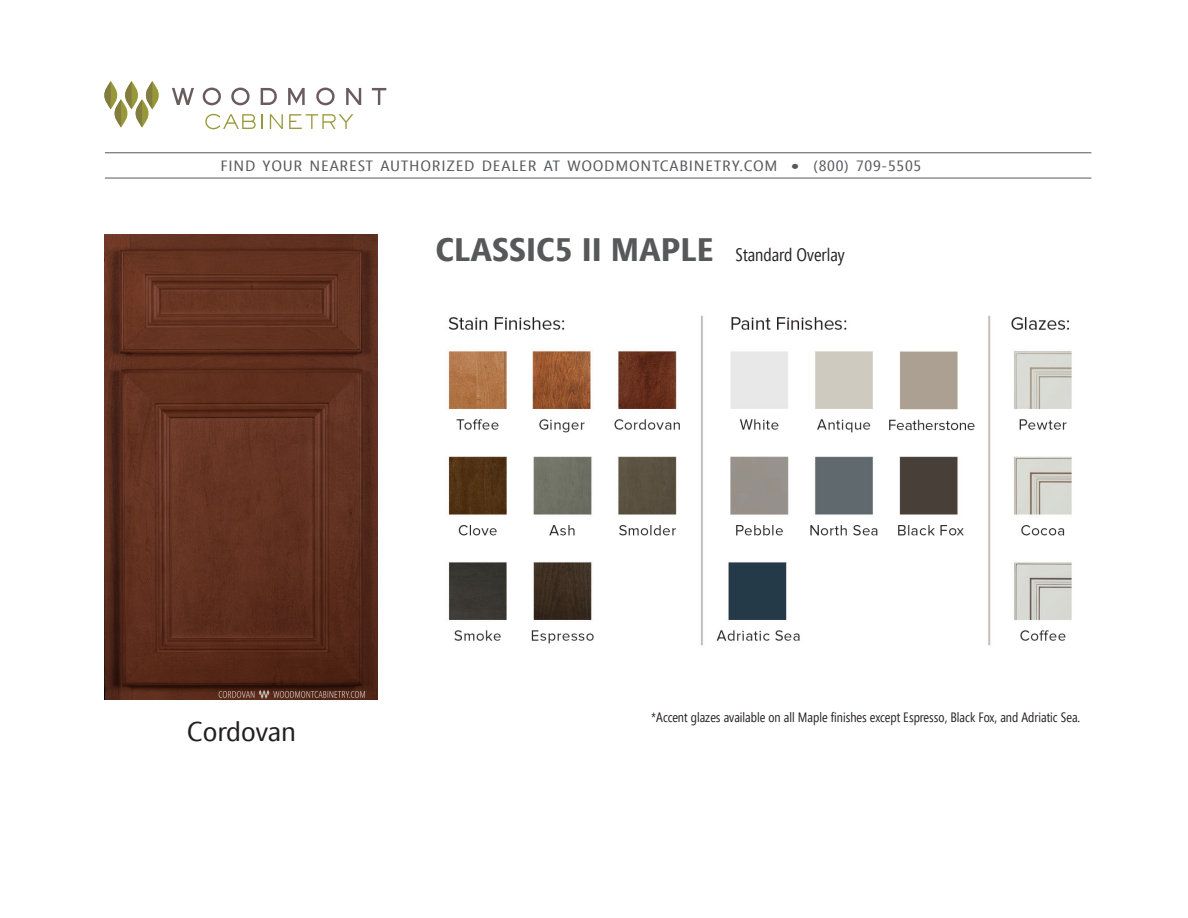
<style>
.page{position:relative;width:1188px;height:918px;background:#fff}
.page>*{position:absolute;margin:0;border:0;box-sizing:border-box;transform-origin:0 0}
.t1{font:700 32.4px "Segoe Condensed";color:#57585a;scale:1.22 1}
.t2{font:27px "Segoe Condensed";color:#231f20;scale:1.2 1}
.t3{font:14.85px "Segoe Condensed";letter-spacing:.04em;color:#57585a;scale:1.22 1}
.t4{font:13.5px "Segoe Condensed";color:#231f20}
.s1{font-size:20.25px}
.s2{font-weight:400;font-size:18px;color:#231f20}
</style>
<div class="page">
<svg style="left:172px;top:88px;width:22px;height:17px"></svg>
<svg style="left:203px;top:88px;width:18px;height:17px"></svg>
<svg style="left:231px;top:88px;width:19px;height:17px"></svg>
<svg style="left:261px;top:88px;width:16px;height:17px"></svg>
<svg style="left:288px;top:88px;width:17px;height:17px"></svg>
<svg style="left:316px;top:88px;width:19px;height:17px"></svg>
<svg style="left:346px;top:88px;width:15px;height:17px"></svg>
<svg style="left:372px;top:88px;width:14px;height:17px"></svg>
<svg style="left:205px;top:114px;width:51px;height:15px"></svg>
<svg style="left:262px;top:114px;width:1px;height:15px"></svg>
<svg style="left:270px;top:114px;width:13px;height:15px"></svg>
<svg style="left:289px;top:114px;width:64px;height:15px"></svg>
<svg style="left:146px;top:81px;width:13px;height:28px"></svg>
<svg style="left:104px;top:81px;width:48px;height:47px"></svg>
<hr style="left:105px;top:152px;width:986px;height:1px;background:#57585a">
<hr style="left:105px;top:178px;width:986px;height:1px;background:#57585a">
<img style="left:448px;top:315px;width:624px;height:331px">
<img style="left:105px;top:234px;width:273px;height:465px">
<p class="t3" style="left:220px;top:157px;width:576px">FIND YOUR NEAREST AUTHORIZED DEALER AT WOODMONTCABINETRY.COM <span class="s1">•</span> (800) 709-5505</p>
<h1 class="t1" style="left:435px;top:230px;width:337px">CLASSIC5 II MAPLE <span class="s2">Standard Overlay</span></h1>
<h2 class="t2" style="left:187px;top:715px;width:93px">Cordovan</h2>
<p class="t4" style="left:651px;top:709px;width:431px">*Accent glazes available on all Maple finishes except Espresso, Black Fox, and Adriatic Sea.</p>
</div>
